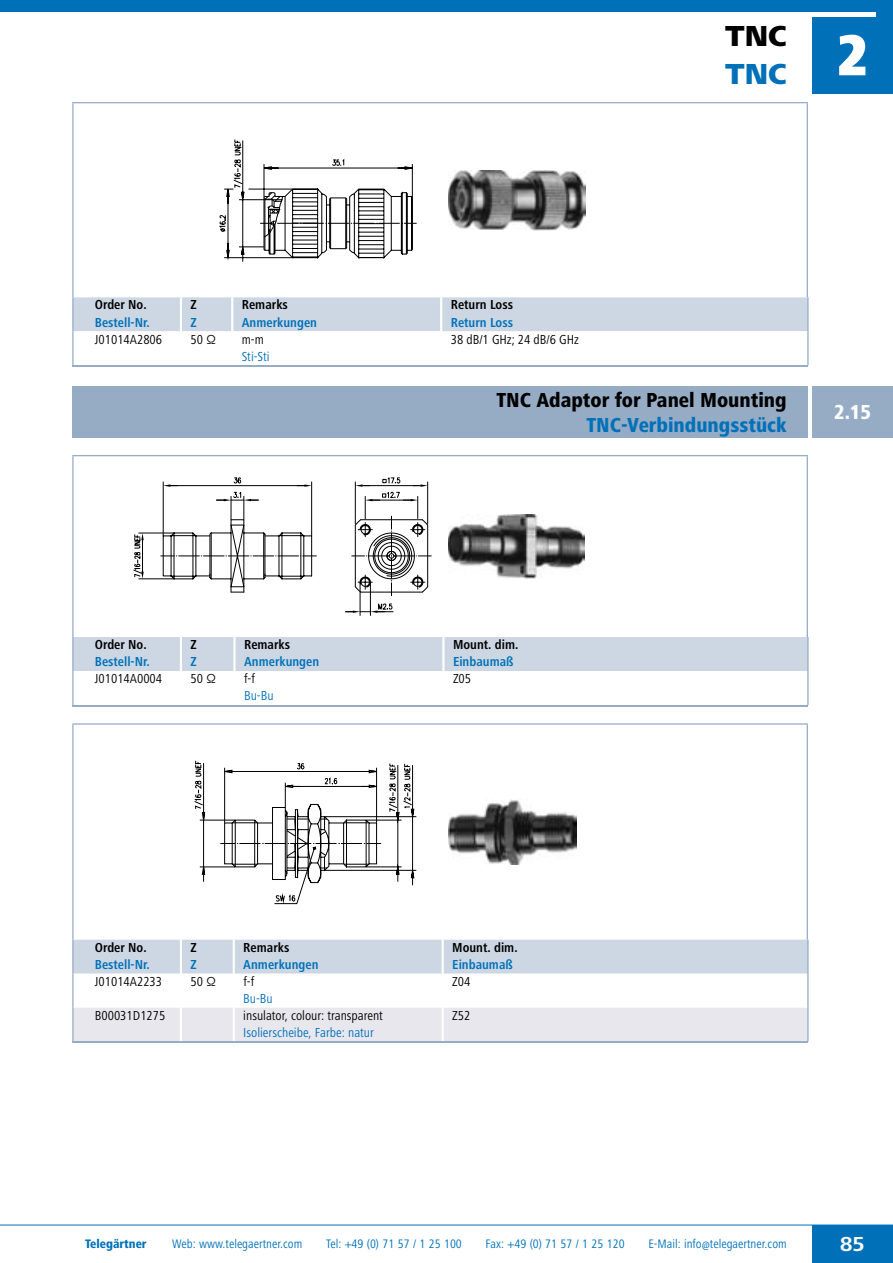
<style>
.page{position:relative;width:893px;height:1263px;background:#fff}
.page>*{position:absolute;margin:0;border:0;box-sizing:border-box;transform-origin:0 0}
.t1{font:900 condensed 60px "Frutiger Next LT";color:#fff}
.t2{font:800 30px "Frutiger Next LT";color:#000}
.t3{font:800 30px "Frutiger Next LT";color:#0071b9}
.t4{font:800 condensed 21px "Frutiger Next LT";color:#000}
.t5{font:800 condensed 21px "Frutiger Next LT";color:#0071b9}
.t6{font:800 condensed 21px "Frutiger Next LT";color:#fff}
.t7{font:700 21px "Frutiger Next LT";color:#fff}
.t8{font:condensed 13.5px "Frutiger Next LT";color:#000}
.t9{font:700 condensed 13.5px "Frutiger Next LT";color:#0071b9}
.t10{font:700 condensed 13.5px "Frutiger Next LT";color:#000}
.t11{font:condensed 13.5px "Frutiger Next LT";color:#0071b9}
.t12{font:condensed 12.75px "Frutiger Next LT";color:#0071b9}
.t13{font:800 condensed 12.75px "Frutiger Next LT";color:#0071b9}
</style>
<div class="page">
<hr style="left:0;top:1225px;width:893px;height:1px;background:#0071b9">
<div style="left:812px;top:1225px;width:81px;height:38px;background:#0071b9"></div>
<div style="left:0;top:0;width:893px;height:13px;background:#0071b9"></div>
<div style="left:812px;top:0;width:81px;height:94px;background:#0071b9"></div>
<hr style="left:0;top:13px;width:876px;height:4px;background:#fff">
<svg style="left:74px;top:103px;width:733px;height:194px"></svg>
<hr style="left:72px;top:103px;width:2px;height:194px;background:#96acc5">
<hr style="left:807px;top:103px;width:1px;height:194px;background:#96acc5">
<hr style="left:72px;top:102px;width:736px;height:1px;background:#96acc5">
<svg style="left:219px;top:139px;width:198px;height:123px"></svg>
<img style="left:449px;top:170px;width:136px;height:60px">
<div style="left:74px;top:297px;width:733px;height:34px;background:#cdd7e3"></div>
<hr style="left:72px;top:297px;width:2px;height:34px;background:#96acc5">
<hr style="left:180px;top:297px;width:2px;height:34px;background:#fff">
<hr style="left:231px;top:297px;width:2px;height:34px;background:#fff">
<hr style="left:440px;top:297px;width:2px;height:34px;background:#fff">
<hr style="left:807px;top:297px;width:2px;height:34px;background:#96acc5">
<hr style="left:72px;top:331px;width:2px;height:34px;background:#96acc5">
<hr style="left:807px;top:331px;width:2px;height:34px;background:#96acc5">
<hr style="left:72px;top:365px;width:736px;height:2px;background:#96acc5">
<div style="left:72px;top:387px;width:736px;height:51px;background:#96acc5"></div>
<svg style="left:74px;top:456px;width:733px;height:181px"></svg>
<hr style="left:72px;top:456px;width:2px;height:181px;background:#96acc5">
<hr style="left:807px;top:456px;width:1px;height:181px;background:#96acc5">
<hr style="left:72px;top:455px;width:736px;height:1px;background:#96acc5">
<svg style="left:132px;top:477px;width:300px;height:139px"></svg>
<img style="left:449px;top:515px;width:136px;height:63px">
<div style="left:74px;top:637px;width:733px;height:34px;background:#cdd7e3"></div>
<hr style="left:72px;top:637px;width:2px;height:34px;background:#96acc5">
<hr style="left:180px;top:637px;width:2px;height:34px;background:#fff">
<hr style="left:233px;top:637px;width:3px;height:34px;background:#fff">
<hr style="left:442px;top:637px;width:2px;height:34px;background:#fff">
<hr style="left:807px;top:637px;width:2px;height:34px;background:#96acc5">
<hr style="left:72px;top:671px;width:2px;height:34px;background:#96acc5">
<hr style="left:807px;top:671px;width:2px;height:34px;background:#96acc5">
<hr style="left:72px;top:705px;width:736px;height:1px;background:#96acc5">
<svg style="left:74px;top:725px;width:733px;height:215px"></svg>
<hr style="left:72px;top:725px;width:2px;height:215px;background:#96acc5">
<hr style="left:807px;top:725px;width:1px;height:215px;background:#96acc5">
<hr style="left:72px;top:723px;width:736px;height:2px;background:#96acc5">
<svg style="left:194px;top:760px;width:223px;height:144px"></svg>
<img style="left:449px;top:799px;width:127px;height:66px">
<svg style="left:74px;top:940px;width:733px;height:102px"></svg>
<hr style="left:72px;top:940px;width:2px;height:34px;background:#96acc5">
<hr style="left:180px;top:940px;width:2px;height:34px;background:#fff">
<hr style="left:233px;top:940px;width:2px;height:34px;background:#fff">
<hr style="left:442px;top:940px;width:2px;height:34px;background:#fff">
<hr style="left:807px;top:940px;width:2px;height:34px;background:#96acc5">
<hr style="left:72px;top:974px;width:2px;height:34px;background:#96acc5">
<hr style="left:180px;top:974px;width:2px;height:34px;background:#fff">
<hr style="left:233px;top:974px;width:2px;height:34px;background:#fff">
<hr style="left:442px;top:974px;width:2px;height:34px;background:#fff">
<hr style="left:807px;top:974px;width:2px;height:34px;background:#96acc5">
<hr style="left:72px;top:1008px;width:2px;height:34px;background:#96acc5">
<hr style="left:180px;top:1008px;width:2px;height:34px;background:#fff">
<hr style="left:233px;top:1008px;width:2px;height:34px;background:#fff">
<hr style="left:442px;top:1008px;width:2px;height:34px;background:#fff">
<hr style="left:807px;top:1008px;width:2px;height:34px;background:#96acc5">
<hr style="left:72px;top:1042px;width:736px;height:1px;background:#96acc5">
<div style="left:812px;top:387px;width:81px;height:51px;background:#96acc5"></div>
<h2 class="t2" style="left:725px;top:19px;width:63px">TNC</h2>
<h2 class="t3" style="left:725px;top:58px;width:63px">TNC</h2>
<h1 class="t1" style="left:837px;top:21px;width:33px">2</h1>
<p class="t10" style="left:95px;top:297px;width:53px">Order No.</p>
<p class="t9" style="left:95px;top:314px;width:56px">Bestell-Nr.</p>
<p class="t10" style="left:190px;top:297px;width:8px">Z</p>
<p class="t9" style="left:190px;top:314px;width:8px">Z</p>
<p class="t10" style="left:242px;top:297px;width:48px">Remarks</p>
<p class="t9" style="left:242px;top:314px;width:77px">Anmerkungen</p>
<p class="t10" style="left:451px;top:297px;width:64px">Return Loss</p>
<p class="t9" style="left:451px;top:314px;width:64px">Return Loss</p>
<p class="t8" style="left:95px;top:332px;width:69px">J01014A2806</p>
<p class="t8" style="left:191px;top:332px;width:27px">50 Ω</p>
<p class="t8" style="left:242px;top:332px;width:24px">m-m</p>
<p class="t11" style="left:242px;top:349px;width:29px">Sti-Sti</p>
<p class="t8" style="left:451px;top:332px;width:130px">38 dB/1 GHz; 24 dB/6 GHz</p>
<h3 class="t4" style="left:496px;top:388px;width:292px">TNC Adaptor for Panel Mounting</h3>
<h3 class="t5" style="left:586px;top:413px;width:202px">TNC-Verbindungsstück</h3>
<h3 class="t6" style="left:834px;top:401px;width:38px">2.15</h3>
<p class="t10" style="left:95px;top:637px;width:53px">Order No.</p>
<p class="t9" style="left:95px;top:654px;width:56px">Bestell-Nr.</p>
<p class="t10" style="left:190px;top:637px;width:8px">Z</p>
<p class="t9" style="left:190px;top:654px;width:8px">Z</p>
<p class="t10" style="left:244px;top:637px;width:48px">Remarks</p>
<p class="t9" style="left:244px;top:654px;width:77px">Anmerkungen</p>
<p class="t10" style="left:453px;top:637px;width:67px">Mount. dim.</p>
<p class="t9" style="left:453px;top:654px;width:62px">Einbaumaß</p>
<p class="t8" style="left:95px;top:671px;width:69px">J01014A0004</p>
<p class="t8" style="left:191px;top:671px;width:27px">50 Ω</p>
<p class="t8" style="left:244px;top:671px;width:12px">f-f</p>
<p class="t11" style="left:244px;top:688px;width:31px">Bu-Bu</p>
<p class="t8" style="left:453px;top:671px;width:20px">Z05</p>
<p class="t10" style="left:95px;top:940px;width:53px">Order No.</p>
<p class="t9" style="left:95px;top:957px;width:56px">Bestell-Nr.</p>
<p class="t10" style="left:190px;top:940px;width:8px">Z</p>
<p class="t9" style="left:190px;top:957px;width:8px">Z</p>
<p class="t10" style="left:243px;top:940px;width:48px">Remarks</p>
<p class="t9" style="left:243px;top:957px;width:77px">Anmerkungen</p>
<p class="t10" style="left:452px;top:940px;width:67px">Mount. dim.</p>
<p class="t9" style="left:452px;top:957px;width:62px">Einbaumaß</p>
<p class="t8" style="left:95px;top:974px;width:69px">J01014A2233</p>
<p class="t8" style="left:191px;top:974px;width:27px">50 Ω</p>
<p class="t8" style="left:243px;top:974px;width:12px">f-f</p>
<p class="t11" style="left:243px;top:991px;width:31px">Bu-Bu</p>
<p class="t8" style="left:452px;top:974px;width:20px">Z04</p>
<p class="t8" style="left:95px;top:1008px;width:72px">B00031D1275</p>
<p class="t8" style="left:243px;top:1008px;width:141px">insulator, colour: transparent</p>
<p class="t11" style="left:243px;top:1025px;width:132px">Isolierscheibe, Farbe: natur</p>
<p class="t8" style="left:452px;top:1008px;width:20px">Z52</p>
<p class="t13" style="left:85px;top:1237px;width:63px">Telegärtner</p>
<p class="t12" style="left:172px;top:1237px;width:132px">Web: www.telegaertner.com</p>
<p class="t12" style="left:326px;top:1237px;width:137px">Tel: +49 (0) 71 57 / 1 25 100</p>
<p class="t12" style="left:486px;top:1237px;width:141px">Fax: +49 (0) 71 57 / 1 25 120</p>
<p class="t12" style="left:648px;top:1237px;width:140px">E-Mail: info@telegaertner.com</p>
<h3 class="t7" style="left:840px;top:1232px;width:26px">85</h3>
</div>
